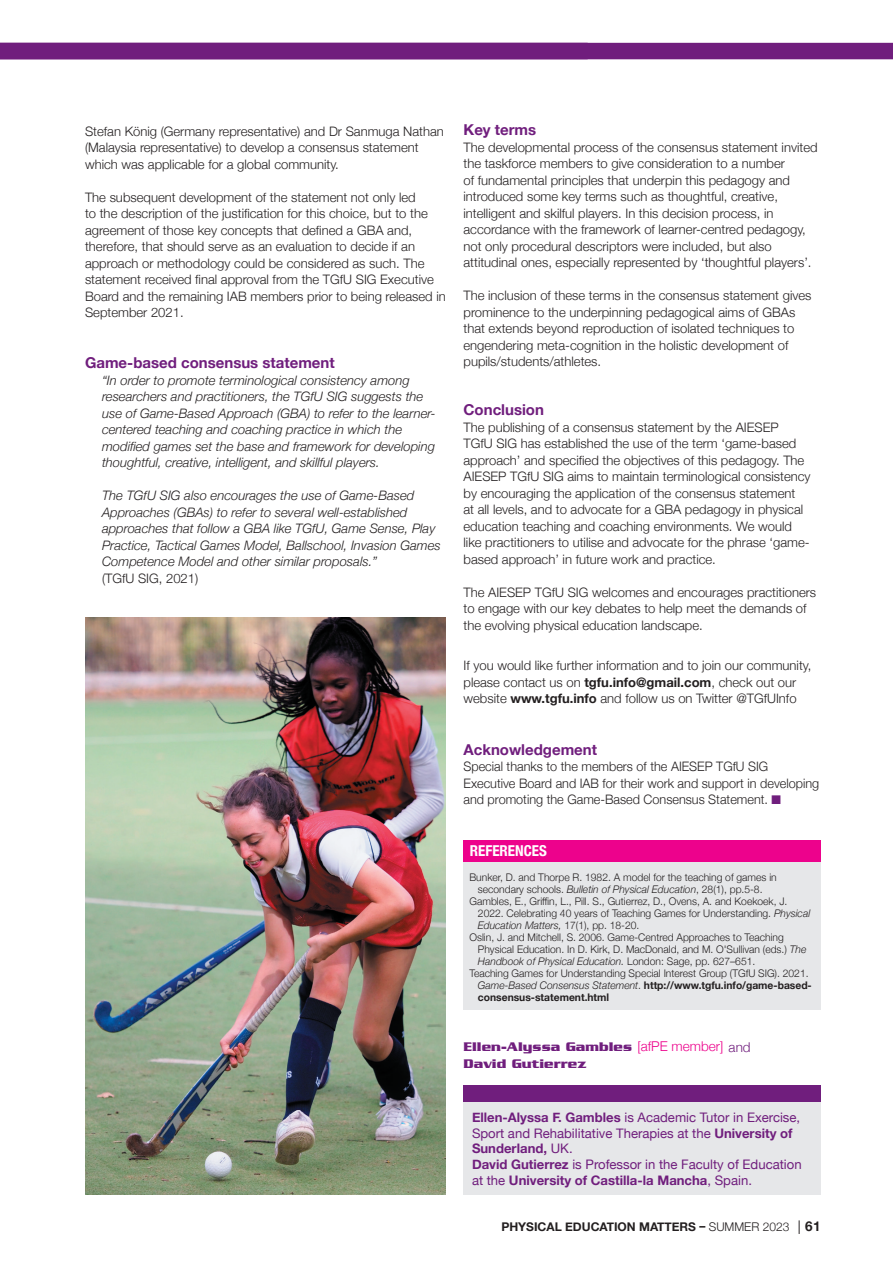
<style>
.page{position:relative;width:893px;height:1263px;background:#fff}
.page>*{position:absolute;margin:0;border:0;box-sizing:border-box;transform-origin:0 0}
.t1{font:700 15px "Helvetica Neue";color:#701e7d}
.t2{font:700 condensed 15px "Helvetica Neue";color:#fff}
.t3{font:700 13.5px/16.5px "Serpentine";letter-spacing:.005em;color:#701e7d}
.t4{font:13.2px/15.8px "Helvetica Neue";color:#701e7d}
.t5{font:300 13.05px/16.5px "Helvetica Neue";color:#231f20}
.t6{font:italic 300 13.05px/16.5px "Helvetica Neue";color:#231f20}
.t7{font:700 12px "Helvetica Neue";color:#231f20}
.t8{font:300 10.5px "Helvetica Neue";color:#231f20}
.t9{font:700 10.5px "Helvetica Neue";color:#231f20}
.t10{font:italic 300 10.5px "Helvetica Neue";color:#231f20}
.s1{font-weight:700}
.s2{color:#701e7d}
.s3{font-style:italic}
.s4{font-style:normal}
.s5{font-weight:300;font-style:italic}
.s6{font-weight:300}
.s7{font-family:"Helvetica Neue";font-weight:300;color:#ed028c}
.s8{font-family:"Helvetica Neue";font-weight:300}
.s9{font-weight:400;font-size:13.5px}
.s10{font-size:13.5px}
</style>
<div class="page">
<div style="left:0;top:43px;width:893px;height:16px;background:#701e7d"></div>
<div style="left:463px;top:1101px;width:358px;height:94px;background:#e6e7e9"></div>
<div style="left:463px;top:1085px;width:358px;height:16px;background:#701e7d"></div>
<div style="left:463px;top:853px;width:358px;height:157px;background:#e6e7e9"></div>
<div style="left:463px;top:840px;width:358px;height:21px;background:#ed028c"></div>
<img style="left:85px;top:617px;width:361px;height:578px">
<p class="t5" style="left:85px;top:122px;width:360px">Stefan König (Germany representative) and Dr Sanmuga Nathan (Malaysia representative) to develop a consensus statement which was applicable for a global community.</p>
<p class="t5" style="left:85px;top:188px;width:362px">The subsequent development of the statement not only led<br>to the description of the justification for this choice, but to the agreement of those key concepts that defined a GBA and, therefore, that should serve as an evaluation to decide if an approach or methodology could be considered as such. The statement received final approval from the TGfU SIG Executive Board and the remaining IAB members prior to being released in September 2021.</p>
<p class="t1" style="left:85px;top:351px;width:251px">Game-based consensus statement</p>
<p class="t6" style="left:102px;top:371px;width:335px">“In order to promote terminological consistency among researchers and practitioners, the TGfU SIG suggests the use of Game-Based Approach (GBA) to refer to the learner&shy;centered teaching and coaching practice in which the modified games set the base and framework for developing thoughtful, creative, intelligent, and skillful players.</p>
<p class="t6" style="left:102px;top:486px;width:340px">The TGfU SIG also encourages the use of Game-Based Approaches (GBAs) to refer to several well-established approaches that follow a GBA like TGfU, Game Sense, Play Practice, Tactical Games Model, Ballschool, Invasion Games Competence Model and other similar proposals.”</p>
<p class="t5" style="left:102px;top:569px;width:98px">(TGfU SIG, 2021)</p>
<p class="t1" style="left:463px;top:118px;width:74px">Key terms</p>
<p class="t5" style="left:463px;top:138px;width:356px">The developmental process of the consensus statement invited the taskforce members to give consideration to a number<br>of fundamental principles that underpin this pedagogy and introduced some key terms such as thoughtful, creative, intelligent and skilful players. In this decision process, in accordance with the framework of learner-centred pedagogy, not only procedural descriptors were included, but also attitudinal ones, especially represented by ‘thoughtful players’.</p>
<p class="t5" style="left:463px;top:287px;width:350px">The inclusion of these terms in the consensus statement gives prominence to the underpinning pedagogical aims of GBAs that extends beyond reproduction of isolated techniques to engendering meta-cognition in the holistic development of pupils/students/athletes.</p>
<p class="t1" style="left:463px;top:398px;width:82px">Conclusion</p>
<p class="t5" style="left:463px;top:418px;width:349px">The publishing of a consensus statement by the AIESEP TGfU SIG has established the use of the term ‘game-based approach’ and specified the objectives of this pedagogy. The AIESEP TGfU SIG aims to maintain terminological consistency by encouraging the application of the consensus statement<br>at all levels, and to advocate for a GBA pedagogy in physical education teaching and coaching environments. We would like practitioners to utilise and advocate for the phrase ‘game&shy;based approach’ in future work and practice.</p>
<p class="t5" style="left:463px;top:583px;width:354px">The AIESEP TGfU SIG welcomes and encourages practitioners to engage with our key debates to help meet the demands of the evolving physical education landscape.</p>
<p class="t5" style="left:463px;top:656px;width:349px">If you would like further information and to join our community, please contact us on <span class="s1">tgfu.info@gmail.com</span>, check out our website <span class="s1">www.tgfu.info</span> and follow us on Twitter @TGfUInfo</p>
<p class="t1" style="left:463px;top:738px;width:135px">Acknowledgement</p>
<p class="t5" style="left:463px;top:758px;width:357px">Special thanks to the members of the AIESEP TGfU SIG<br>Executive Board and IAB for their work and support in developing and promoting the Game-Based Consensus Statement. <span class="s2">■</span></p>
<p class="t2" style="left:470px;top:838px;width:78px">REFERENCES</p>
<p class="t8" style="left:469px;top:868px;width:309px">Bunker, D. and Thorpe R. 1982. A model for the teaching of games in</p>
<p class="t8" style="left:478px;top:880px;width:286px">secondary schools. <span class="s3">Bulletin of Physical Education</span>, 28(1), pp.5-8.</p>
<p class="t8" style="left:469px;top:892px;width:319px">Gambles, E., Griffin, L., Pill. S., Gutierrez, D., Ovens, A. and Koekoek, J.</p>
<p class="t8" style="left:478px;top:904px;width:334px">2022. Celebrating 40 years of Teaching Games for Understanding. <span class="s3">Physical</span></p>
<p class="t10" style="left:478px;top:917px;width:163px">Education Matters, <span class="s4">17(1), pp. 18-20.</span></p>
<p class="t8" style="left:469px;top:928px;width:316px">Oslin, J. and Mitchell, S. 2006. Game-Centred Approaches to Teaching</p>
<p class="t8" style="left:478px;top:940px;width:330px">Physical Education. In D. Kirk, D. MacDonald, and M. O'Sullivan (eds.) <span class="s3">The</span></p>
<p class="t10" style="left:478px;top:953px;width:279px">Handbook of Physical Education. <span class="s4">London: Sage, pp. 627–651.</span></p>
<p class="t8" style="left:469px;top:964px;width:341px">Teaching Games for Understanding Special Interest Group (TGfU SIG). 2021.</p>
<p class="t9" style="left:478px;top:977px;width:335px"><span class="s5">Game-Based Consensus Statement</span><span class="s6">.</span> http://www.tgfu.info/game-based-</p>
<p class="t9" style="left:478px;top:989px;width:133px">consensus-statement.html</p>
<p class="t3" style="left:463px;top:1038px;width:289px">Ellen-Alyssa Gambles <span class="s7">[afPE member]</span> <span class="s8">and<br></span>David Gutierrez</p>
<p class="t4" style="left:472px;top:1110px;width:331px"><span class="s1">Ellen-Alyssa F. Gambles</span> is Academic Tutor in Exercise, Sport and Rehabilitative Therapies at the <span class="s1">University of Sunderland,</span> UK.<br><span class="s1">David Gutierrez</span> is Professor in the Faculty of Education at the <span class="s1">University of Castilla-la Mancha</span>, Spain.</p>
<p class="t7" style="left:501px;top:1217px;width:321px">PHYSICAL EDUCATION MATTERS – <span class="s6">SUMMER 2023</span> <span class="s9">|</span> <span class="s10">61</span></p>
</div>
